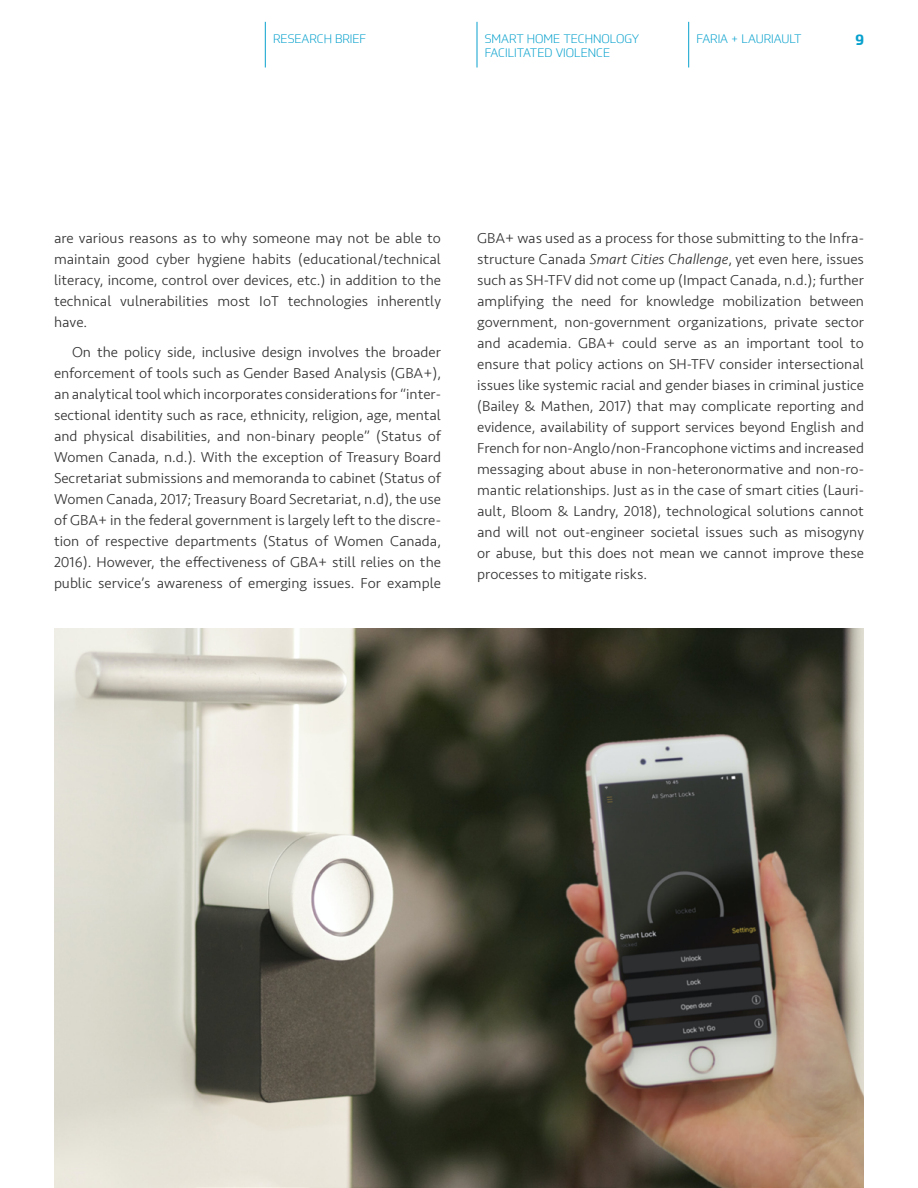
<style>
.page{position:relative;width:918px;height:1188px;background:#fff}
.page>*{position:absolute;margin:0;border:0;box-sizing:border-box;transform-origin:0 0}
.t1{font:300 15px/21px "Seravek";color:#323232;text-align:justify}
.t2{font:700 15px "Prometo";color:#08a1cd}
.t3{font:300 12px "Prometo";color:#08a1cd}
.s1{font-style:italic}
</style>
<div class="page">
<hr style="left:265px;top:22px;width:1px;height:45px;background:#08a1cd">
<hr style="left:477px;top:22px;width:1px;height:45px;background:#08a1cd">
<hr style="left:688px;top:22px;width:1px;height:45px;background:#08a1cd">
<img style="left:54px;top:628px;width:810px;height:560px">
<p class="t3" style="left:485px;top:31px;width:156px">SMART HOME TECHNOLOGY</p>
<p class="t2" style="left:855px;top:30px;width:10px">9</p>
<p class="t3" style="left:485px;top:45px;width:127px">FACILITATED VIOLENCE</p>
<p class="t3" style="left:273px;top:31px;width:95px">RESEARCH BRIEF</p>
<p class="t3" style="left:696px;top:31px;width:107px">FARIA + LAURIAULT</p>
<p class="t1" style="left:54px;top:228px;width:389px">are various reasons as to why someone may not be able to maintain good cyber hygiene habits (educational/technical literacy, income, control over devices, etc.) in addition to the technical vulnerabilities most IoT technologies inherently have.</p>
<p class="t1" style="left:54px;top:342px;width:388px;text-indent:18px">On the policy side, inclusive design involves the broader enforcement of tools such as Gender Based Analysis (GBA+), an analytical tool which incorporates considerations for “inter&shy;sectional identity such as race, ethnicity, religion, age, mental and physical disabilities, and non-binary people” (Status of Women Canada, n.d.). With the exception of Treasury Board Secretariat submissions and memoranda to cabinet (Status of Women Canada, 2017; Treasury Board Secretariat, n.d), the use of GBA+ in the federal government is largely left to the discre&shy;tion of respective departments (Status of Women Canada, 2016). However, the effectiveness of GBA+ still relies on the public service’s awareness of emerging issues. For example</p>
<p class="t1" style="left:477px;top:228px;width:388px">GBA+ was used as a process for those submitting to the Infra&shy;structure Canada <span class="s1">Smart Cities Challenge</span>, yet even here, issues such as SH-TFV did not come up (Impact Canada, n.d.); further amplifying the need for knowledge mobilization between government, non-government organizations, private sector and academia. GBA+ could serve as an important tool to ensure that policy actions on SH-TFV consider intersectional issues like systemic racial and gender biases in criminal justice (Bailey &amp; Mathen, 2017) that may complicate reporting and evidence, availability of support services beyond English and French for non-Anglo/non-Francophone victims and increased messaging about abuse in non-heteronormative and non-ro&shy;mantic relationships. Just as in the case of smart cities (Lauri&shy;ault, Bloom &amp; Landry, 2018), technological solutions cannot and will not out-engineer societal issues such as misogyny or abuse, but this does not mean we cannot improve these processes to mitigate risks.</p>
</div>
